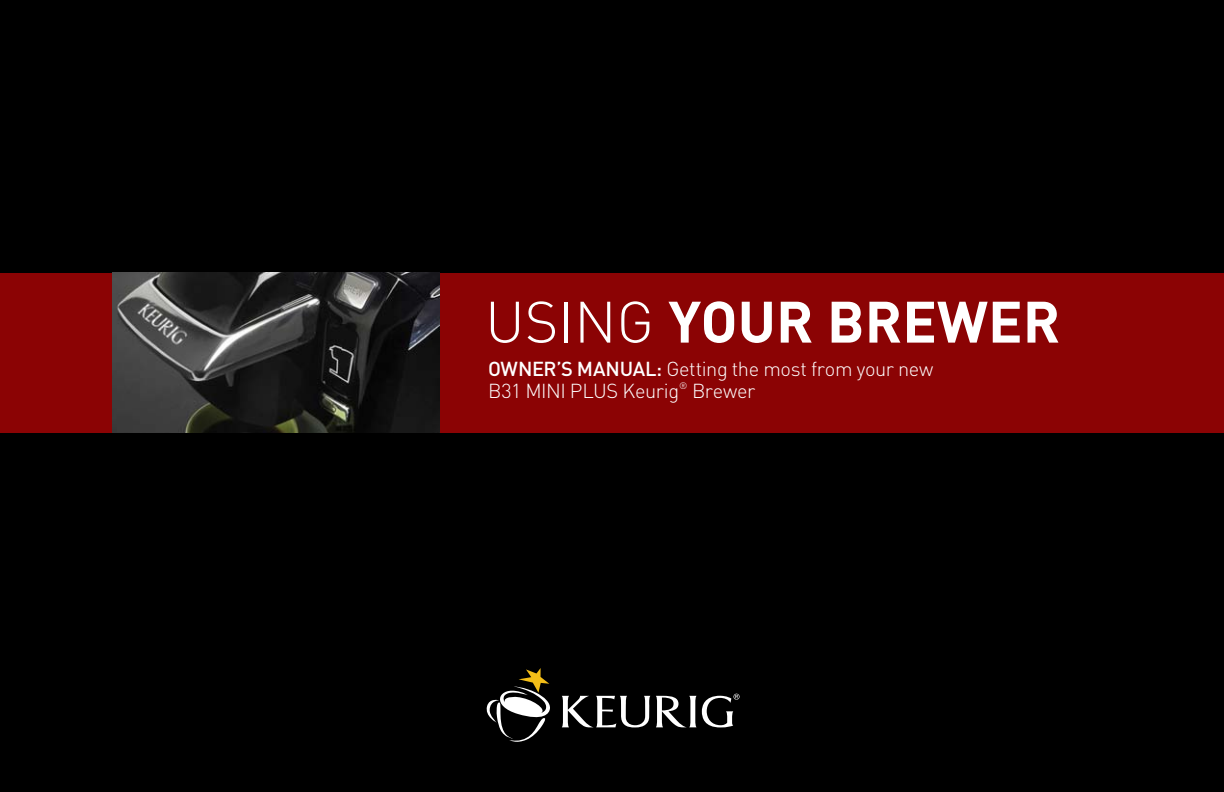
<style>
.page{position:relative;width:1224px;height:792px;background:#000}
.page>*{position:absolute;margin:0;border:0;box-sizing:border-box;transform-origin:0 0}
.t1{font:700 57.4px "DIN Pro";color:#fff}
.t2{font:300 20px/22px "DIN Pro";letter-spacing:-.02em;color:#fff}
.t3{font:300 9.4px "DIN Pro";color:#fff}
.s1{font-weight:300}
.s2{font-weight:500}
</style>
<div class="page">
<div style="left:0;top:273px;width:1224px;height:160px;background:#8b0304"></div>
<img style="left:112px;top:273px;width:328px;height:160px">
<svg style="left:484px;top:668px;width:66px;height:76px"></svg>
<svg style="left:562px;top:696px;width:88px;height:32px"></svg>
<svg style="left:656px;top:696px;width:40px;height:31px"></svg>
<svg style="left:702px;top:694px;width:38px;height:33px"></svg>
<h1 class="t1" style="left:485px;top:283px;width:577px"><span class="s1">USING</span> YOUR BREWER</h1>
<p class="t2" style="left:488px;top:357px;width:447px"><span class="s2">OWNER’S MANUAL:</span> Getting the most from your new<br>B31 MINI PLUS Keurig</p>
<p class="t3" style="left:679px;top:379px;width:10px">®</p>
<p class="t2" style="left:692px;top:379px;width:65px">Brewer</p>
</div>
